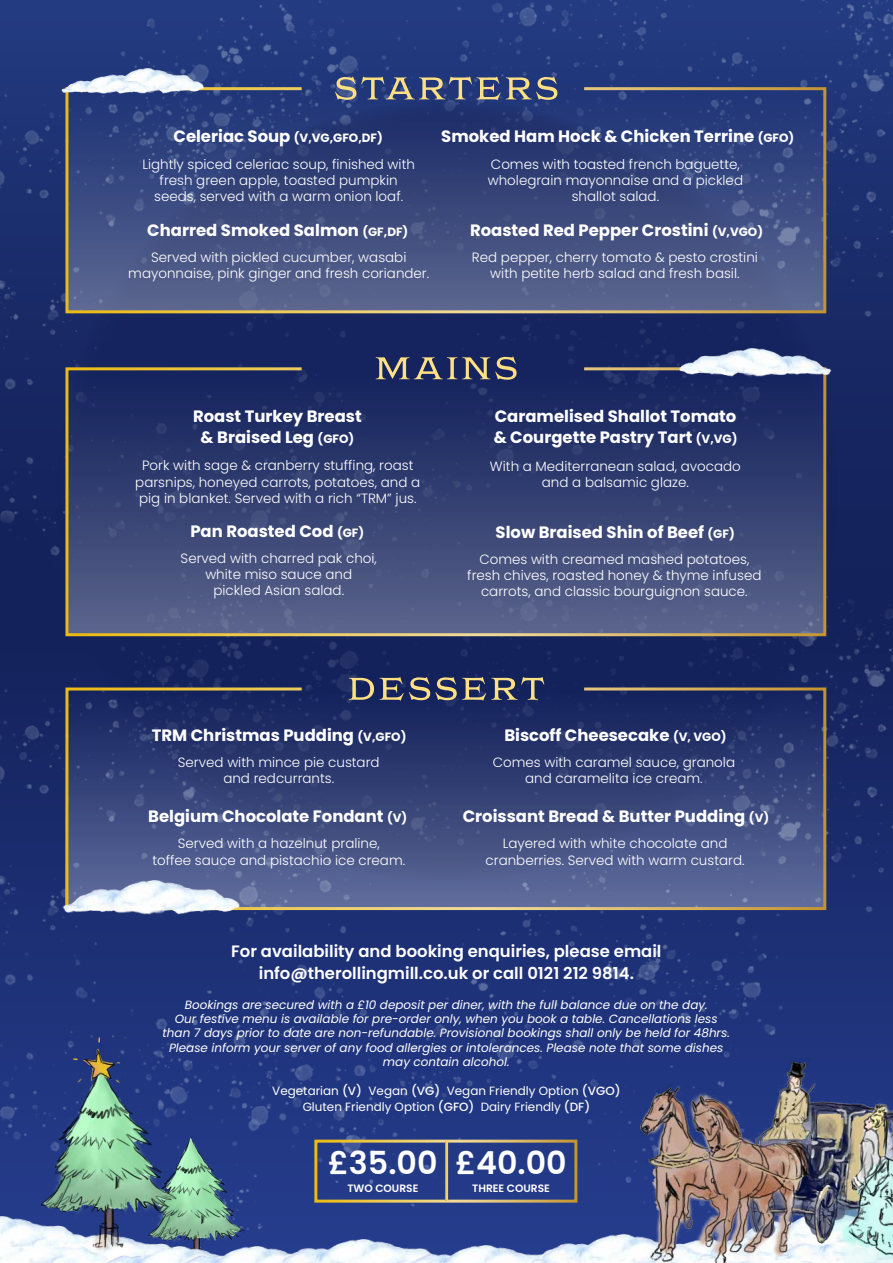
<style>
.page{position:relative;width:893px;height:1263px;background:#fff}
.page>*{position:absolute;margin:0;border:0;box-sizing:border-box;transform-origin:0 0}
.t1{font:600 31.65px "Poppins";color:#fff}
.t2{font:700 16.5px/21.9px "Poppins";color:#fff;text-align:center}
.t3{font:600 16.5px/21.9px "Poppins";color:#fff;text-align:center}
.t4{font:300 13.5px/16.2px "Poppins";color:#fff;text-align:center}
.t5{font:italic 12px/14.4px "Poppins";color:#fff;text-align:center}
.t6{font:12px/16.5px "Poppins";color:#fff;text-align:center}
.t7{font:700 12px "Poppins";color:#fff}
.t8{font:600 10.65px "Poppins";color:#fff}
.s1{font-size:16.5px}
.s2{font-size:12px}
.s3{font-weight:500}
</style>
<div class="page">
<img style="left:0;top:0;width:893px;height:590px">
<img style="left:0;top:590px;width:893px;height:657px">
<div style="left:57px;top:100px;width:781px;height:781px;background:#14225b;border-radius:50%"></div>
<svg style="left:64px;top:686px;width:764px;height:225px"></svg>
<svg style="left:64px;top:366px;width:764px;height:272px"></svg>
<svg style="left:64px;top:86px;width:764px;height:229px;background:#3f4d7d"></svg>
<img style="left:0;top:1251px;width:85px;height:12px">
<img style="left:0;top:1217px;width:33px;height:34px">
<img style="left:176px;top:1138px;width:68px;height:109px">
<img style="left:85px;top:1251px;width:77px;height:12px">
<img style="left:162px;top:1247px;width:107px;height:16px">
<img style="left:269px;top:1239px;width:182px;height:24px">
<img style="left:391px;top:1245px;width:138px;height:18px">
<img style="left:529px;top:1235px;width:112px;height:28px">
<img style="left:641px;top:983px;width:252px;height:280px">
<div style="left:829px;top:567px;width:64px;height:77px;background:#14225b"></div>
<img style="left:33px;top:1037px;width:143px;height:214px">
<div style="left:0;top:510px;width:53px;height:115px;background:#14225b"></div>
<img style="left:62px;top:881px;width:178px;height:33px">
<img style="left:680px;top:348px;width:152px;height:29px">
<img style="left:87px;top:68px;width:116px;height:25px">
<img style="left:61px;top:76px;width:90px;height:17px">
<hr style="left:445px;top:1141px;width:3px;height:60px;background:#fff">
<svg style="left:349px;top:678px;width:25px;height:22px"></svg>
<svg style="left:380px;top:677px;width:164px;height:24px"></svg>
<svg style="left:376px;top:356px;width:141px;height:24px"></svg>
<svg style="left:335px;top:77px;width:165px;height:23px;background:#646a7e"></svg>
<svg style="left:506px;top:77px;width:51px;height:23px"></svg>
<p class="t7" style="left:173px;top:131px;width:211px"><span class="s1">Celeriac Soup</span> (V,VG,GFO,DF)</p>
<p class="t4" style="left:142px;top:156px;width:274px">Lightly spiced celeriac soup, finished with fresh green apple, toasted pumpkin seeds, served with a warm onion loaf.</p>
<p class="t2" style="left:147px;top:219px;width:263px">Charred Smoked Salmon <span class="s2">(GF,DF)</span></p>
<p class="t4" style="left:128px;top:249px;width:302px">Served with pickled cucumber, wasabi mayonnaise, pink ginger and fresh coriander.</p>
<p class="t2" style="left:441px;top:126px;width:355px">Smoked Ham Hock &amp; Chicken Terrine <span class="s2">(GFO)</span></p>
<p class="t4" style="left:488px;top:156px;width:257px">Comes with toasted french baguette, wholegrain mayonnaise and a pickled shallot salad.</p>
<p class="t2" style="left:470px;top:219px;width:294px">Roasted Red Pepper Crostini <span class="s2">(V,VGO)</span></p>
<p class="t4" style="left:472px;top:249px;width:287px">Red pepper, cherry tomato &amp; pesto crostini with petite herb salad and fresh basil.</p>
<p class="t2" style="left:193px;top:405px;width:170px">Roast Turkey Breast &amp; Braised Leg <span class="s2">(GFO)</span></p>
<p class="t4" style="left:135px;top:458px;width:286px">Pork with sage &amp; cranberry stuffing, roast parsnips, honeyed carrots, potatoes, and a pig in blanket. Served with a rich “TRM” jus.</p>
<p class="t2" style="left:190px;top:520px;width:175px">Pan Roasted Cod <span class="s2">(GF)</span></p>
<p class="t4" style="left:181px;top:550px;width:198px">Served with charred pak choi, white miso sauce and pickled Asian salad.</p>
<p class="t2" style="left:494px;top:405px;width:245px;text-align:left">Caramelised Shallot Tomato &amp; Courgette Pastry Tart <span class="s2">(V,VG)</span></p>
<p class="t4" style="left:490px;top:458px;width:252px">With a Mediterranean salad, avocado and a balsamic glaze.</p>
<p class="t2" style="left:496px;top:521px;width:241px">Slow Braised Shin of Beef <span class="s2">(GF)</span></p>
<p class="t4" style="left:467px;top:551px;width:296px">Comes with creamed mashed potatoes, fresh chives, roasted honey &amp; thyme infused carrots, and classic bourguignon sauce.</p>
<p class="t2" style="left:152px;top:724px;width:256px">TRM Christmas Pudding <span class="s2">(V,GFO)</span></p>
<p class="t4" style="left:178px;top:754px;width:203px">Served with mince pie custard and redcurrants.</p>
<p class="t2" style="left:148px;top:805px;width:260px">Belgium Chocolate Fondant <span class="s2">(V)</span></p>
<p class="t4" style="left:152px;top:836px;width:254px">Served with a hazelnut praline,<br>toffee sauce and pistachio ice cream.</p>
<p class="t2" style="left:504px;top:724px;width:224px">Biscoff Cheesecake <span class="s2">(V, VGO)</span></p>
<p class="t4" style="left:493px;top:754px;width:244px">Comes with caramel sauce, granola and caramelita ice cream.</p>
<p class="t2" style="left:463px;top:805px;width:308px">Croissant Bread &amp; Butter Pudding <span class="s2">(V)</span></p>
<p class="t4" style="left:486px;top:836px;width:261px">Layered with white chocolate and cranberries. Served with warm custard.</p>
<p class="t3" style="left:231px;top:940px;width:432px">For availability and booking enquiries, please email info@therollingmill.co.uk or call 0121 212 9814.</p>
<p class="t5" style="left:163px;top:997px;width:569px">Bookings are secured with a £10 deposit per diner, with the full balance due on the day.<br>Our festive menu is available for pre-order only, when you book a table. Cancellations less than 7 days prior to date are non-refundable. Provisional bookings shall only be held for 48hrs.<br>Please inform your server of any food allergies or intolerances. Please note that some dishes may contain alcohol.</p>
<p class="t6" style="left:272px;top:1082px;width:350px">Vegetarian <span class="s3">(V)</span> Vegan <span class="s3">(VG)</span> Vegan Friendly Option <span class="s3">(VGO)<br></span>Gluten Friendly Option <span class="s3">(GFO)</span> Dairy Friendly <span class="s3">(DF)</span></p>
<h1 class="t1" style="left:328px;top:1145px;width:240px">£35.00 £40.00</h1>
<p class="t8" style="left:347px;top:1182px;width:73px">TWO COURSE</p>
<p class="t8" style="left:472px;top:1182px;width:79px">THREE COURSE</p>
</div>
